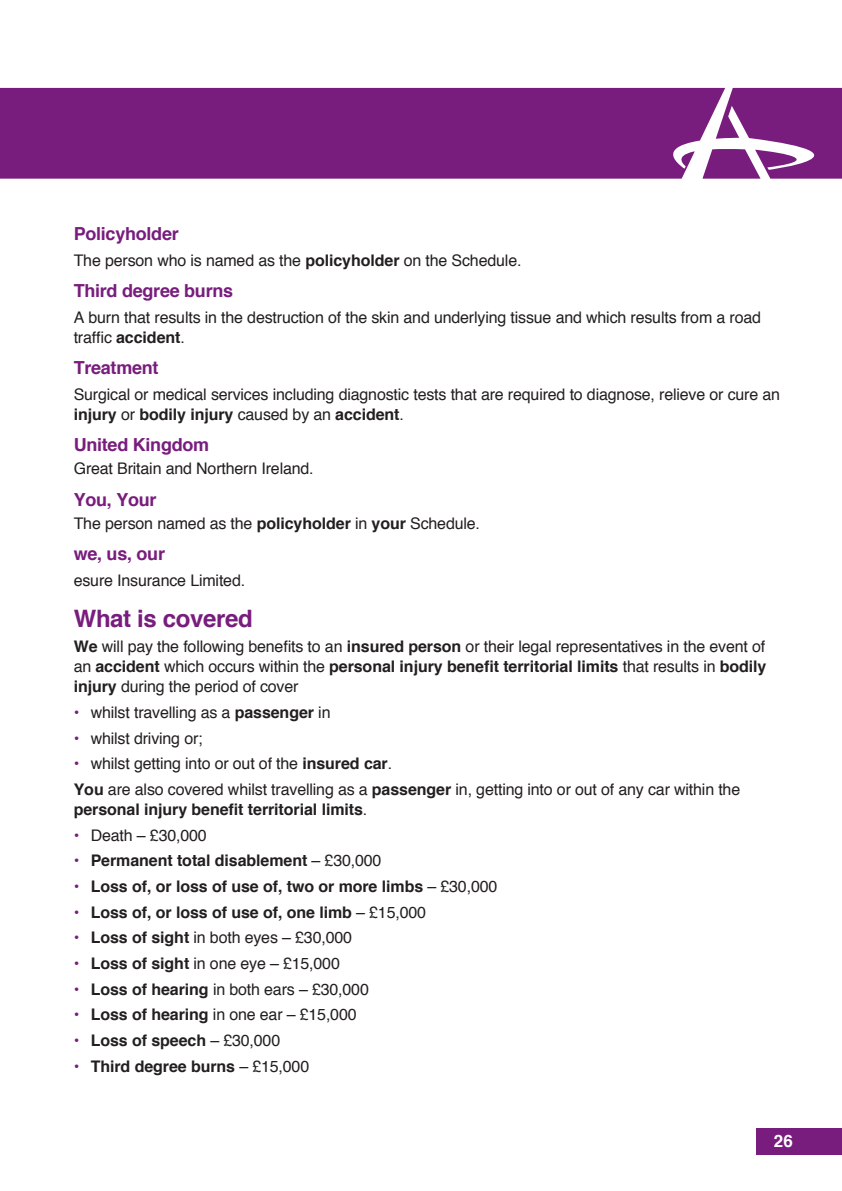
<style>
.page{position:relative;width:842px;height:1191px;background:#fff}
.page>*{position:absolute;margin:0;border:0;box-sizing:border-box;transform-origin:0 0}
.Main_body_heading{font:700 24px "Helvetica";letter-spacing:-.015em;color:#781d7d}
._02_Sub_Heading{font:700 18px "Helvetica";letter-spacing:-.015em;color:#781d7d}
.t1{font:700 17px "Helvetica";color:#fff}
._03_Body_Copy{font:16px/20px "Helvetica";letter-spacing:-.01em;color:#231f20}
._03_Body_Copy-2{font:700 16px "Helvetica";letter-spacing:-.005em;color:#231f20}
.s1{font-weight:700}
.s2{color:#781d7d}
.s3{font-weight:400;color:#781d7d}
.s4{font-weight:400}
</style>
<div class="page">
<div style="left:0;top:88px;width:702px;height:91px;background:#781d7d"></div>
<svg style="left:702px;top:88px;width:140px;height:91px"></svg>
<div style="left:757px;top:1128px;width:85px;height:27px;background:#781d7d"></div>
<p class="_02_Sub_Heading" style="left:74px;top:219px;width:107px">Policyholder</p>
<p class="_03_Body_Copy" style="left:74px;top:251px;width:449px">The person who is named as the <span class="s1">policyholder</span> on the Schedule.</p>
<p class="_02_Sub_Heading" style="left:74px;top:276px;width:161px">Third degree burns</p>
<p class="_03_Body_Copy" style="left:74px;top:308px;width:689px">A burn that results in the destruction of the skin and underlying tissue and which results from a road traffic <span class="s1">accident</span>.</p>
<p class="_02_Sub_Heading" style="left:74px;top:353px;width:86px">Treatment</p>
<p class="_03_Body_Copy" style="left:74px;top:385px;width:708px">Surgical or medical services including diagnostic tests that are required to diagnose, relieve or cure an <span class="s1">injury</span> or <span class="s1">bodily injury</span> caused by an <span class="s1">accident</span>.</p>
<p class="_02_Sub_Heading" style="left:74px;top:430px;width:137px">United Kingdom</p>
<p class="_03_Body_Copy" style="left:74px;top:459px;width:241px">Great Britain and Northern Ireland.</p>
<p class="_02_Sub_Heading" style="left:74px;top:485px;width:84px">You, Your</p>
<p class="_03_Body_Copy" style="left:74px;top:513px;width:408px">The person named as the <span class="s1">policyholder</span> in <span class="s1">your</span> Schedule.</p>
<p class="_02_Sub_Heading" style="left:74px;top:539px;width:93px">we, us, our</p>
<p class="_03_Body_Copy" style="left:74px;top:570px;width:173px">esure Insurance Limited.</p>
<p class="Main_body_heading" style="left:74px;top:599px;width:181px">What is covered</p>
<p class="_03_Body_Copy" style="left:74px;top:637px;width:694px;text-align:justify"><span class="s1">We</span> will pay the following benefits to an <span class="s1">insured person</span> or their legal representatives in the event of an <span class="s1">accident</span> which occurs within the <span class="s1">personal injury benefit territorial limits</span> that results in <span class="s1">bodily injury</span> during the period of cover</p>
<p class="_03_Body_Copy" style="left:74px;top:703px;width:258px"><span class="s2">•</span> whilst travelling as a <span class="s1">passenger</span> in</p>
<p class="_03_Body_Copy" style="left:74px;top:728px;width:130px"><span class="s2">•</span> whilst driving or;</p>
<p class="_03_Body_Copy" style="left:74px;top:754px;width:320px"><span class="s2">•</span> whilst getting into or out of the <span class="s1">insured car</span>.</p>
<p class="_03_Body_Copy" style="left:74px;top:780px;width:668px"><span class="s1">You</span> are also covered whilst travelling as a <span class="s1">passenger</span> in, getting into or out of any car within the <span class="s1">personal injury benefit territorial limits</span>.</p>
<p class="_03_Body_Copy" style="left:74px;top:825px;width:135px"><span class="s2">•</span> Death – £30,000</p>
<p class="_03_Body_Copy-2" style="left:74px;top:847px;width:309px"><span class="s3">•</span> Permanent total disablement <span class="s4">– £30,000</span></p>
<p class="_03_Body_Copy-2" style="left:74px;top:873px;width:425px"><span class="s3">•</span> Loss of, or loss of use of, two or more limbs <span class="s4">– £30,000</span></p>
<p class="_03_Body_Copy-2" style="left:74px;top:899px;width:354px"><span class="s3">•</span> Loss of, or loss of use of, one limb <span class="s4">– £15,000</span></p>
<p class="_03_Body_Copy" style="left:74px;top:928px;width:280px"><span class="s2">•</span> <span class="s1">Loss of sight</span> in both eyes – £30,000</p>
<p class="_03_Body_Copy" style="left:74px;top:954px;width:268px"><span class="s2">•</span> <span class="s1">Loss of sight</span> in one eye – £15,000</p>
<p class="_03_Body_Copy" style="left:74px;top:979px;width:297px"><span class="s2">•</span> <span class="s1">Loss of hearing</span> in both ears – £30,000</p>
<p class="_03_Body_Copy" style="left:74px;top:1005px;width:284px"><span class="s2">•</span> <span class="s1">Loss of hearing</span> in one ear – £15,000</p>
<p class="_03_Body_Copy-2" style="left:74px;top:1027px;width:208px"><span class="s3">•</span> Loss of speech <span class="s4">– £30,000</span></p>
<p class="_03_Body_Copy-2" style="left:74px;top:1053px;width:237px"><span class="s3">•</span> Third degree burns <span class="s4">– £15,000</span></p>
<p class="t1" style="left:774px;top:1127px;width:20px">26</p>
</div>
